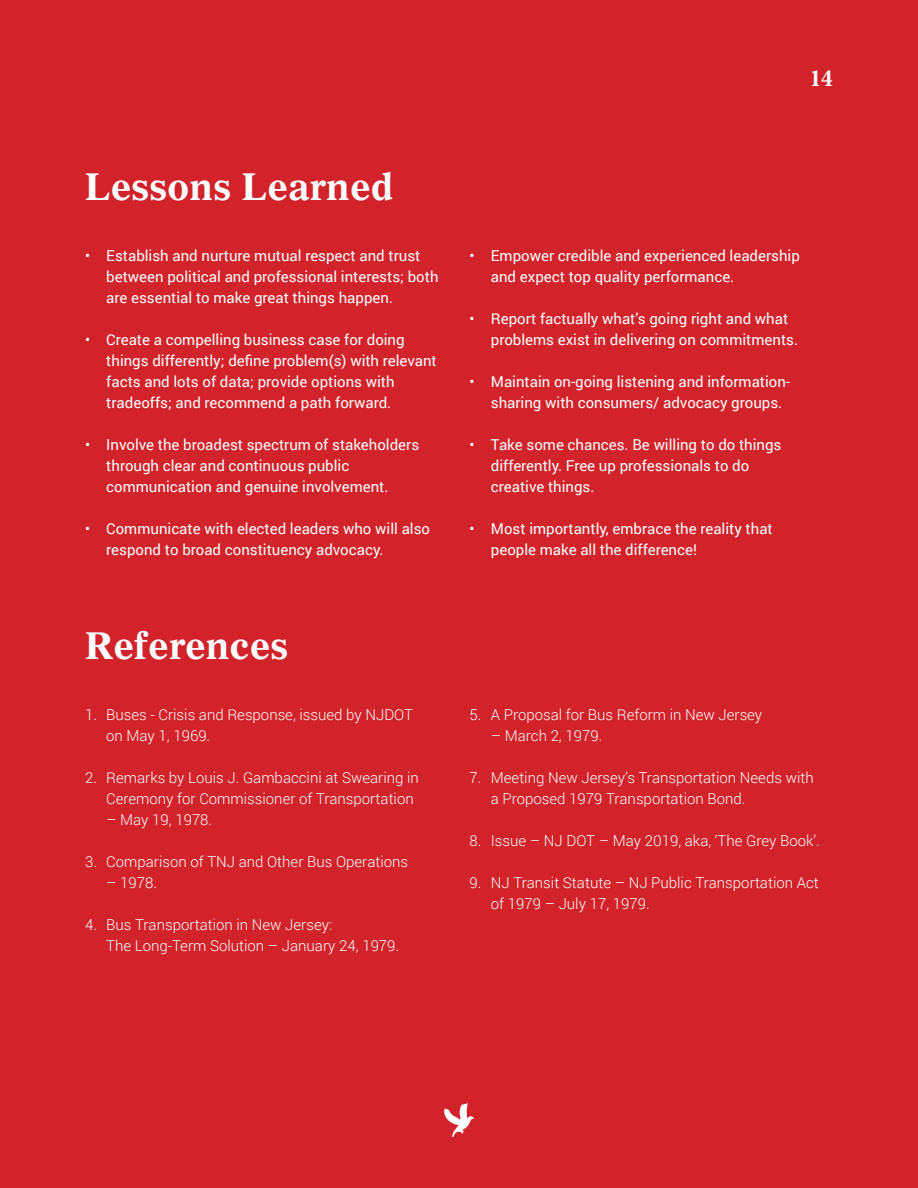
<style>
.page{position:relative;width:918px;height:1188px;background:#d2232a}
.page>*{position:absolute;margin:0;border:0;box-sizing:border-box;transform-origin:0 0}
.t1{font:700 37.5px "Gazette LT Std";color:#fff}
.t2{font:700 21px "Gazette LT Std";color:#fff}
.t3{font:15px/21px "Roboto";color:#fff}
.t4{font:300 15px/21px "Roboto";color:#fff}
</style>
<div class="page">
<svg style="left:444px;top:1103px;width:30px;height:34px"></svg>
<h2 class="t2" style="left:810px;top:65px;width:25px">14</h2>
<h1 class="t1" style="left:85px;top:162px;width:310px">Lessons Learned</h1>
<p class="t3" style="left:106px;top:244px;width:334px;text-indent:-21px">• Establish and nurture mutual respect and trust between political and professional interests; both are essential to make great things happen.</p>
<p class="t3" style="left:106px;top:328px;width:332px;text-indent:-21px">• Create a compelling business case for doing things differently; define problem(s) with relevant facts and lots of data; provide options with tradeoffs; and recommend a path forward.</p>
<p class="t3" style="left:106px;top:433px;width:314px;text-indent:-21px">• Involve the broadest spectrum of stakeholders through clear and continuous public communication and genuine involvement.</p>
<p class="t3" style="left:106px;top:517px;width:325px;text-indent:-21px">• Communicate with elected leaders who will also respond to broad constituency advocacy.</p>
<h1 class="t1" style="left:85px;top:622px;width:205px">References</h1>
<p class="t4" style="left:106px;top:704px;width:308px;text-indent:-21px">1. Buses - Crisis and Response, issued by NJDOT on May 1, 1969.</p>
<p class="t4" style="left:106px;top:767px;width:314px;text-indent:-21px">2. Remarks by Louis J. Gambaccini at Swearing in<br>Ceremony for Commissioner of Transportation</p>
<p class="t4" style="left:106px;top:809px;width:107px">– May 19, 1978.</p>
<p class="t4" style="left:85px;top:851px;width:325px">3. Comparison of TNJ and Other Bus Operations</p>
<p class="t4" style="left:106px;top:872px;width:52px">– 1978.</p>
<p class="t4" style="left:106px;top:914px;width:294px;text-indent:-21px">4. Bus Transportation in New Jersey:<br>The Long-Term Solution – January 24, 1979.</p>
<p class="t3" style="left:491px;top:244px;width:310px;text-indent:-21px">• Empower credible and experienced leadership and expect top quality performance.</p>
<p class="t3" style="left:491px;top:307px;width:309px;text-indent:-21px">• Report factually what’s going right and what problems exist in delivering on commitments.</p>
<p class="t3" style="left:491px;top:370px;width:301px;text-indent:-21px">• Maintain on-going listening and information&shy;sharing with consumers/ advocacy groups.</p>
<p class="t3" style="left:491px;top:433px;width:292px;text-indent:-21px">• Take some chances. Be willing to do things differently. Free up professionals to do creative things.</p>
<p class="t3" style="left:491px;top:517px;width:283px;text-indent:-21px">• Most importantly, embrace the reality that people make all the difference!</p>
<p class="t4" style="left:470px;top:704px;width:294px">5. A Proposal for Bus Reform in New Jersey</p>
<p class="t4" style="left:491px;top:725px;width:113px">– March 2, 1979.</p>
<p class="t4" style="left:491px;top:767px;width:324px;text-indent:-21px">7. Meeting New Jersey’s Transportation Needs with a Proposed 1979 Transportation Bond.</p>
<p class="t4" style="left:470px;top:830px;width:352px">8. Issue – NJ DOT – May 2019, aka, ‘The Grey Book’.</p>
<p class="t4" style="left:491px;top:872px;width:330px;text-indent:-21px">9. NJ Transit Statute – NJ Public Transportation Act of 1979 – July 17, 1979.</p>
</div>
